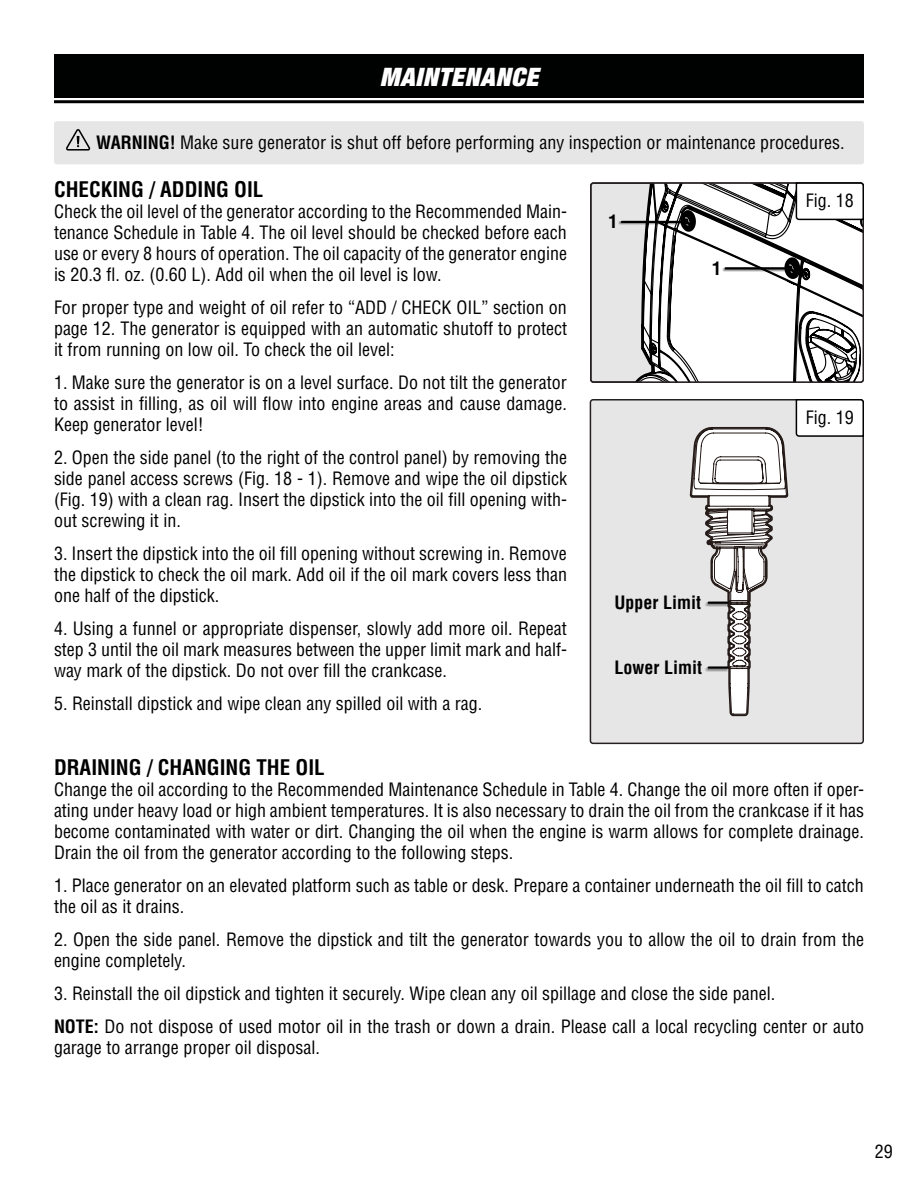
<style>
.page{position:relative;width:918px;height:1188px;background:#fff}
.page>*{position:absolute;margin:0;border:0;box-sizing:border-box;transform-origin:0 0}
.t1{font:italic 900 expanded 25.5px "Helvetica Neue";letter-spacing:.025em;color:#fff}
.t2{font:700 condensed 21px "Helvetica LT Std";color:#000}
.t3{font:condensed 18px/21px "Helvetica LT Std";color:#000;text-align:justify}
.t4{font:700 condensed 18px "Helvetica LT Std";color:#000}
.s1{font-weight:700}
</style>
<div class="page">
<div style="left:590px;top:400px;width:273px;height:343px;background:#e6e6e6;border-radius:3px"></div>
<div style="left:590px;top:399px;width:274px;height:345px;border:2px solid #241f21;border-radius:3px"></div>
<div style="left:591px;top:183px;width:272px;height:199px;background:#e6e6e6;border-radius:3px"></div>
<svg style="left:642px;top:191px;width:7px;height:189px"></svg>
<div style="left:590px;top:182px;width:274px;height:201px;border:2px solid #241f21;border-radius:3px"></div>
<div style="left:54px;top:54px;width:810px;height:44px;background:#000101"></div>
<hr style="left:54px;top:100px;width:810px;height:3px;background:#000">
<div style="left:54px;top:121px;width:810px;height:43px;background:#e6e6e6;border-radius:3px"></div>
<svg style="left:66px;top:129px;width:24px;height:22px"></svg>
<svg style="left:690px;top:427px;width:98px;height:289px"></svg>
<div style="left:704px;top:666px;width:25px;height:6px;background:#000;opacity:.5"></div>
<hr style="left:709px;top:666px;width:19px;height:3px;background:#000101">
<svg style="left:649px;top:182px;width:215px;height:200px;background:#d1d1d1"></svg>
<svg style="left:795px;top:399px;width:69px;height:39px;background:#e0e0e0"></svg>
<hr style="left:619px;top:221px;width:63px;height:4px;background:#000;opacity:.5">
<hr style="left:622px;top:221px;width:59px;height:2px;background:#000">
<div style="left:722px;top:267px;width:64px;height:5px;background:#000;opacity:.5"></div>
<hr style="left:726px;top:267px;width:59px;height:2px;background:#000">
<h1 class="t1" style="left:380px;top:61px;width:160px">MAINTENANCE</h1>
<p class="t3" style="left:96px;top:132px;width:750px"><span class="s1">WARNING!</span> Make sure generator is shut off before performing any inspection or maintenance procedures.</p>
<p class="t2" style="left:54px;top:177px;width:211px">CHECKING / ADDING OIL</p>
<p class="t3" style="left:54px;top:201px;width:515px">Check the oil level of the generator according to the Recommended Main&shy;tenance Schedule in Table 4. The oil level should be checked before each use or every 8 hours of operation. The oil capacity of the generator engine is 20.3 fl. oz. (0.60 L). Add oil when the oil level is low.</p>
<p class="t3" style="left:54px;top:297px;width:515px">For proper type and weight of oil refer to “ADD / CHECK OIL” section on page 12. The generator is equipped with an automatic shutoff to protect it from running on low oil. To check the oil level:</p>
<p class="t3" style="left:54px;top:372px;width:514px">1. Make sure the generator is on a level surface. Do not tilt the generator to assist in filling, as oil will flow into engine areas and cause damage.<br>Keep generator level!</p>
<p class="t3" style="left:54px;top:447px;width:515px">2. Open the side panel (to the right of the control panel) by removing the side panel access screws (Fig. 18 - 1). Remove and wipe the oil dipstick (Fig. 19) with a clean rag. Insert the dipstick into the oil fill opening with&shy;out screwing it in.</p>
<p class="t3" style="left:54px;top:543px;width:515px">3. Insert the dipstick into the oil fill opening without screwing in. Remove the dipstick to check the oil mark. Add oil if the oil mark covers less than one half of the dipstick.</p>
<p class="t3" style="left:54px;top:618px;width:515px">4. Using a funnel or appropriate dispenser, slowly add more oil. Repeat step 3 until the oil mark measures between the upper limit mark and half&shy;way mark of the dipstick. Do not over fill the crankcase.</p>
<p class="t3" style="left:54px;top:693px;width:430px">5. Reinstall dipstick and wipe clean any spilled oil with a rag.</p>
<p class="t3" style="left:806px;top:190px;width:49px">Fig. 18</p>
<p class="t4" style="left:609px;top:211px;width:10px">1</p>
<p class="t4" style="left:712px;top:257px;width:10px">1</p>
<p class="t3" style="left:806px;top:407px;width:49px">Fig. 19</p>
<p class="t4" style="left:615px;top:591px;width:88px">Upper Limit</p>
<p class="t4" style="left:615px;top:656px;width:89px">Lower Limit</p>
<p class="t2" style="left:54px;top:755px;width:272px">DRAINING / CHANGING THE OIL</p>
<p class="t3" style="left:54px;top:779px;width:812px">Change the oil according to the Recommended Maintenance Schedule in Table 4. Change the oil more often if oper&shy;ating under heavy load or high ambient temperatures. It is also necessary to drain the oil from the crankcase if it has become contaminated with water or dirt. Changing the oil when the engine is warm allows for complete drainage.<br>Drain the oil from the generator according to the following steps.</p>
<p class="t3" style="left:54px;top:875px;width:811px">1. Place generator on an elevated platform such as table or desk. Prepare a container underneath the oil fill to catch the oil as it drains.</p>
<p class="t3" style="left:54px;top:929px;width:812px">2. Open the side panel. Remove the dipstick and tilt the generator towards you to allow the oil to drain from the engine completely.</p>
<p class="t3" style="left:54px;top:977px;width:812px;line-height:33px">3. Reinstall the oil dipstick and tighten it securely. Wipe clean any oil spillage and close the side panel.<br><span class="s1">NOTE:</span> Do not dispose of used motor oil in the trash or down a drain. Please call a local recycling center or auto</p>
<p class="t3" style="left:54px;top:1037px;width:267px">garage to arrange proper oil disposal.</p>
<p class="t3" style="left:875px;top:1141px;width:19px">29</p>
</div>
